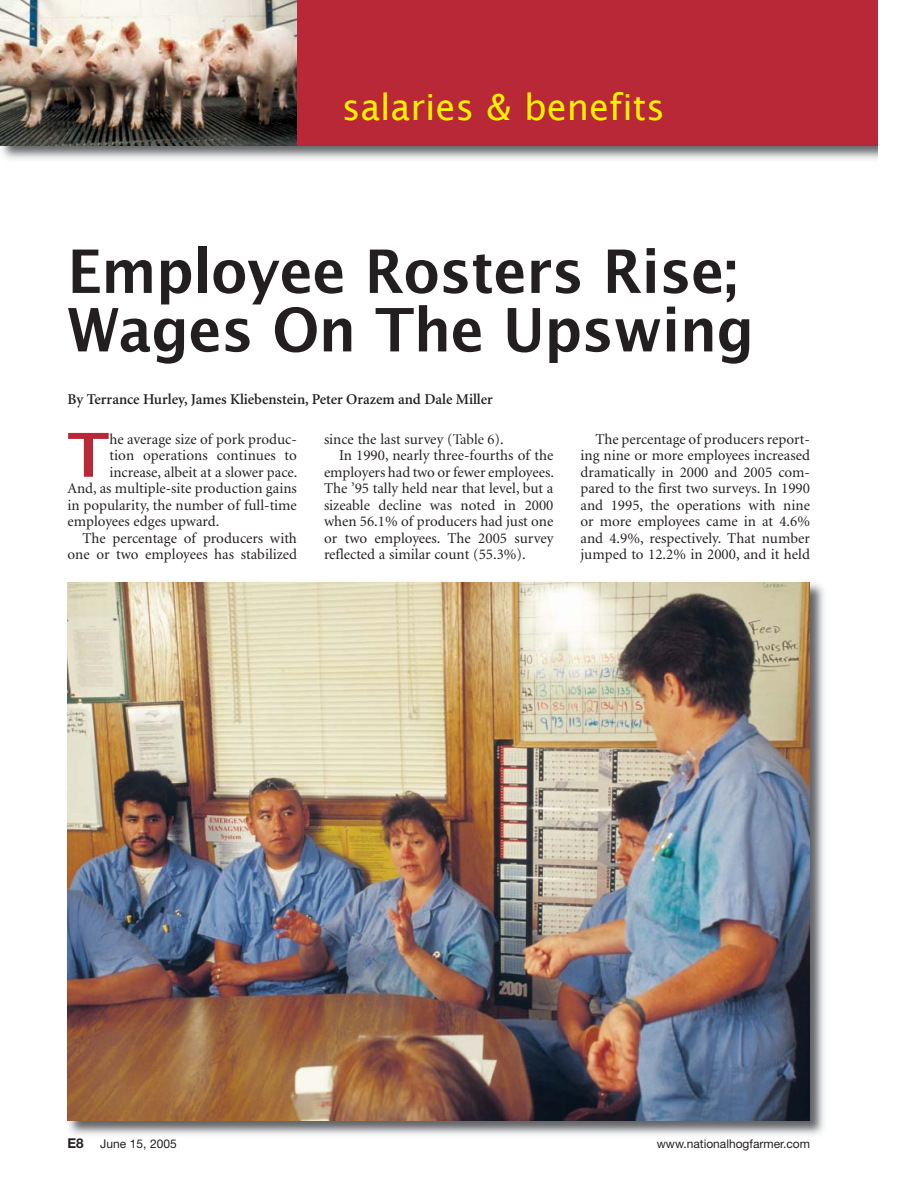
<style>
.page{position:relative;width:918px;height:1188px;background:#fff}
.page>*{position:absolute;margin:0;border:0;box-sizing:border-box;transform-origin:0 0}
.t1{font:600 60.6px "Lucida Sans";color:#b82837}
.t2{font:600 60px/58.5px "Lucida Sans";letter-spacing:-.01em;color:#231f20;scale:.95 1}
.t3{font:36px "Lucida Sans";color:#fff200}
.t4{font:15px/16.5px "Minion";color:#231f20;text-align:justify}
.t5{font:600 15px "Minion";letter-spacing:-.005em;color:#231f20}
.t6{font:12px "Helvetica Neue";color:#231f20}
.s1{font-family:"Minion Display"}
.s2{font-weight:700;font-size:13.5px}
</style>
<div class="page">
<img style="left:0;top:145px;width:50px;height:14px">
<img style="left:50px;top:145px;width:828px;height:14px">
<div style="left:0;top:0;width:878px;height:145px;background:#b82837"></div>
<img style="left:0;top:0;width:297px;height:145px">
<img style="left:67px;top:582px;width:757px;height:553px">
<img style="left:68px;top:582px;width:742px;height:538px">
<h3 class="t3" style="left:342px;top:86px;width:324px">salaries &amp; benefits</h3>
<h2 class="t2" style="left:68px;top:241px;width:724px">Employee Rosters Rise;<br>Wages On The Upswing</h2>
<p class="t5" style="left:68px;top:393px;width:427px">By Terrance Hurley, James Kliebenstein, Peter Orazem and Dale Miller</p>
<h1 class="t1" style="left:68px;top:418px;width:43px">T</h1>
<p class="t4" style="left:109px;top:432px;width:189px">he average size of pork produc-</p>
<p class="t4" style="left:109px;top:448px;width:189px">tion operations continues to</p>
<p class="t4" style="left:109px;top:465px;width:190px">increase, albeit at a slower pace.</p>
<p class="t4" style="left:68px;top:481px;width:231px">And, as multiple-site production gains</p>
<p class="t4" style="left:68px;top:498px;width:231px">in popularity, the number of full-time</p>
<p class="t4" style="left:68px;top:514px;width:154px">employees edges upward.</p>
<p class="t4" style="left:83px;top:531px;width:216px">The percentage of producers with</p>
<p class="t4" style="left:68px;top:547px;width:231px">one or two employees has stabilized</p>
<p class="t4" style="left:324px;top:432px;width:181px">since the last survey (<span class="s1">Table 6</span>).</p>
<p class="t4" style="left:339px;top:448px;width:216px">In 1990, nearly three-fourths of the</p>
<p class="t4" style="left:324px;top:465px;width:231px">employers had two or fewer employees.</p>
<p class="t4" style="left:324px;top:481px;width:231px">The ’95 tally held near that level, but a</p>
<p class="t4" style="left:324px;top:498px;width:231px">sizeable decline was noted in 2000</p>
<p class="t4" style="left:324px;top:514px;width:231px">when 56.1% of producers had just one</p>
<p class="t4" style="left:324px;top:531px;width:231px">or two employees. The 2005 survey</p>
<p class="t4" style="left:324px;top:547px;width:203px">reflected a similar count (55.3%).</p>
<p class="t4" style="left:581px;top:432px;width:231px;text-indent:15px">The percentage of producers report&shy;ing nine or more employees increased dramatically in 2000 and 2005 com&shy;pared to the first two surveys. In 1990 and 1995, the operations with nine or more employees came in at 4.6% and 4.9%, respectively. That number jumped to 12.2% in 2000, and it held</p>
<p class="t6" style="left:68px;top:1139px;width:111px"><span class="s2">E8</span> June 15, 2005</p>
<p class="t6" style="left:657px;top:1139px;width:155px">www.nationalhogfarmer.com</p>
</div>
